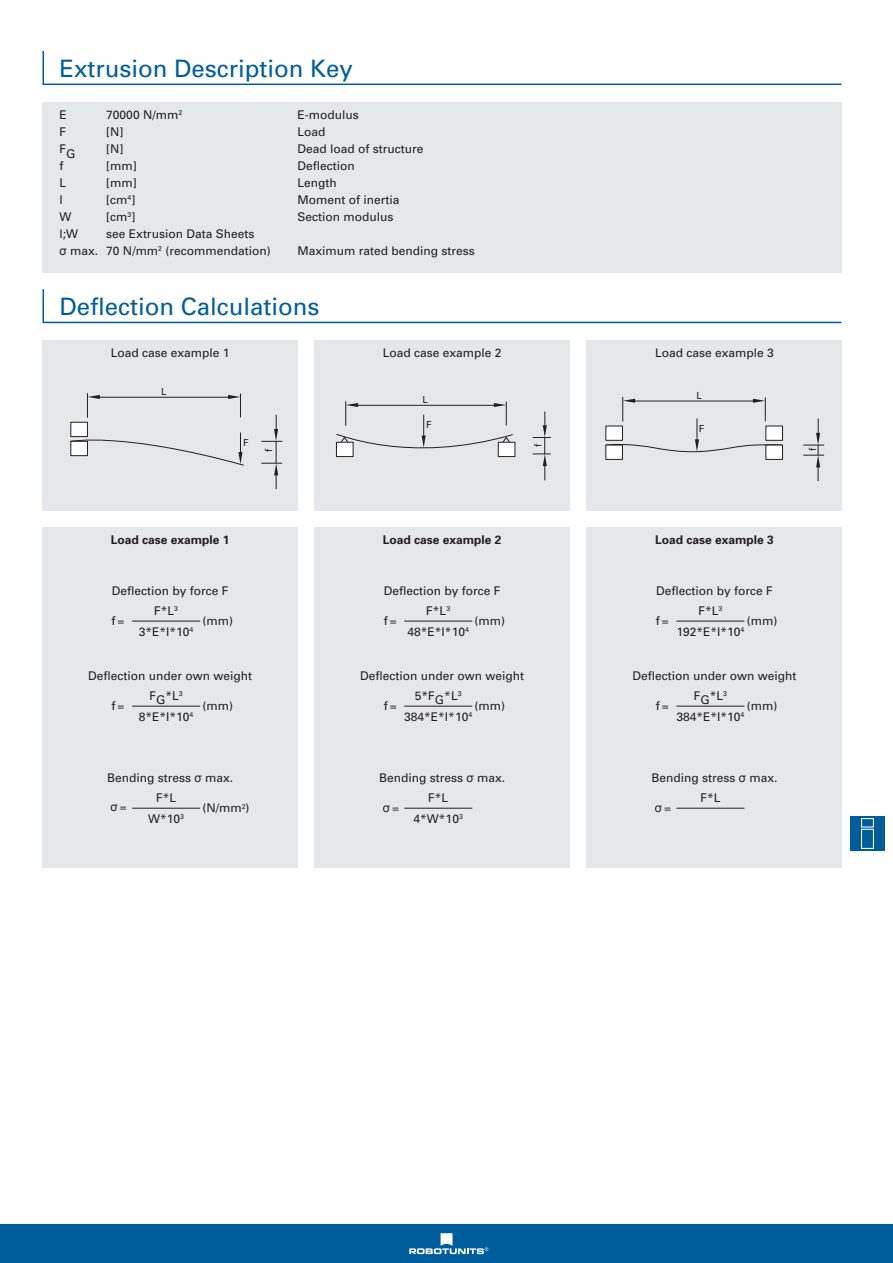
<style>
.page{position:relative;width:893px;height:1263px;background:#fff}
.page>*{position:absolute;margin:0;border:0;box-sizing:border-box;transform-origin:0 0}
.t1{font:24px "Univers";color:#005d9c}
.t2{font:12px/17px "Univers";color:#231f20}
.t3{font:700 12px "Univers";color:#231f20}
.t4{font:12px "Arial";color:#231f20}
.t5{font:9.75px "Univers";color:#231f20}
.s1{font-family:"Arial"}
.s2{font-family:"Univers"}
</style>
<div class="page">
<div style="left:0;top:1225px;width:893px;height:38px;background:#005d9c"></div>
<svg style="left:409px;top:1233px;width:79px;height:21px"></svg>
<div style="left:315px;top:527px;width:255px;height:340px;background:#e6e7e9"></div>
<div style="left:587px;top:527px;width:255px;height:340px;background:#e6e7e9"></div>
<svg style="left:42px;top:289px;width:800px;height:35px"></svg>
<div style="left:43px;top:527px;width:255px;height:340px;background:#e6e7e9"></div>
<div style="left:43px;top:340px;width:255px;height:170px;background:#e6e7e9"></div>
<div style="left:315px;top:340px;width:255px;height:170px;background:#e6e7e9"></div>
<div style="left:587px;top:340px;width:255px;height:170px;background:#e6e7e9"></div>
<div style="left:43px;top:102px;width:799px;height:170px;background:#e6e7e9"></div>
<div style="left:71px;top:422px;width:16px;height:15px;background:#fff"></div>
<div style="left:70px;top:422px;width:18px;height:15px;border:1px solid #231f20"></div>
<hr style="left:99px;top:397px;width:130px;height:1px;background:#231f20">
<svg style="left:70px;top:432px;width:174px;height:34px"></svg>
<svg style="left:261px;top:415px;width:21px;height:74px"></svg>
<svg style="left:228px;top:393px;width:13px;height:24px"></svg>
<svg style="left:87px;top:393px;width:13px;height:24px"></svg>
<svg style="left:533px;top:412px;width:18px;height:68px"></svg>
<svg style="left:336px;top:401px;width:178px;height:57px"></svg>
<div style="left:766px;top:445px;width:16px;height:14px;background:#fff"></div>
<div style="left:765px;top:445px;width:18px;height:15px;border:1px solid #231f20"></div>
<div style="left:606px;top:445px;width:16px;height:14px;background:#fff"></div>
<div style="left:605px;top:445px;width:18px;height:15px;border:1px solid #231f20"></div>
<svg style="left:803px;top:419px;width:21px;height:62px"></svg>
<svg style="left:605px;top:397px;width:178px;height:55px"></svg>
<hr style="left:132px;top:621px;width:68px;height:1px;background:#231f20">
<hr style="left:404px;top:621px;width:68px;height:1px;background:#231f20">
<hr style="left:676px;top:621px;width:68px;height:1px;background:#231f20">
<hr style="left:132px;top:706px;width:68px;height:1px;background:#231f20">
<hr style="left:404px;top:706px;width:68px;height:1px;background:#231f20">
<hr style="left:676px;top:706px;width:68px;height:1px;background:#231f20">
<hr style="left:132px;top:808px;width:68px;height:1px;background:#231f20">
<hr style="left:404px;top:808px;width:68px;height:1px;background:#231f20">
<hr style="left:676px;top:808px;width:68px;height:1px;background:#231f20">
<svg style="left:42px;top:51px;width:800px;height:35px"></svg>
<div style="left:850px;top:816px;width:34px;height:34px;background:#005d9c"></div>
<svg style="left:861px;top:818px;width:13px;height:31px"></svg>
<h1 class="t1" style="left:60px;top:54px;width:295px">Extrusion Description Key</h1>
<p class="t2" style="left:60px;top:106px;width:9px">E</p>
<p class="t2" style="left:106px;top:106px;width:77px">70000 N/mm<sup>2</sup></p>
<p class="t2" style="left:298px;top:106px;width:63px">E-modulus</p>
<p class="t2" style="left:60px;top:123px;width:8px">F</p>
<p class="t2" style="left:106px;top:123px;width:19px">[N]</p>
<p class="t2" style="left:298px;top:123px;width:30px">Load</p>
<p class="t2" style="left:60px;top:143px;width:18px">FG</p>
<p class="t2" style="left:106px;top:140px;width:19px">[N]</p>
<p class="t2" style="left:298px;top:140px;width:128px">Dead load of structure</p>
<p class="t2" style="left:60px;top:157px;width:5px">f</p>
<p class="t2" style="left:106px;top:157px;width:32px">[mm]</p>
<p class="t2" style="left:298px;top:157px;width:59px">Deflection</p>
<p class="t2" style="left:60px;top:174px;width:8px">L</p>
<p class="t2" style="left:106px;top:174px;width:32px">[mm]</p>
<p class="t2" style="left:298px;top:174px;width:41px">Length</p>
<p class="t2" style="left:60px;top:191px;width:5px">l</p>
<p class="t2" style="left:106px;top:191px;width:31px">[cm<sup>4</sup>]</p>
<p class="t2" style="left:298px;top:191px;width:103px">Moment of inertia</p>
<p class="t2" style="left:60px;top:209px;width:13px">W</p>
<p class="t2" style="left:106px;top:209px;width:31px">[cm<sup>3</sup>]</p>
<p class="t2" style="left:298px;top:209px;width:97px">Section modulus</p>
<p class="t2" style="left:60px;top:226px;width:20px">l;W</p>
<p class="t2" style="left:60px;top:226px;width:213px;text-indent:47px">see Extrusion Data Sheets<br><span class="s1">σ</span> max. 70 N/mm<sup>2</sup> (recommendation)</p>
<p class="t2" style="left:298px;top:243px;width:179px">Maximum rated bending stress</p>
<h1 class="t1" style="left:60px;top:292px;width:262px">Deflection Calculations</h1>
<p class="t2" style="left:111px;top:345px;width:120px">Load case example 1</p>
<p class="t2" style="left:383px;top:345px;width:120px">Load case example 2</p>
<p class="t2" style="left:655px;top:345px;width:120px">Load case example 3</p>
<p class="t5" style="left:161px;top:386px;width:7px">L</p>
<p class="t5" style="left:243px;top:437px;width:7px">F</p>
<p class="t5" style="left:263px;top:452px;width:5px;rotate:-90deg">f</p>
<p class="t5" style="left:422px;top:394px;width:7px">L</p>
<p class="t5" style="left:426px;top:419px;width:7px">F</p>
<p class="t5" style="left:532px;top:447px;width:5px;rotate:-90deg">f</p>
<p class="t5" style="left:696px;top:390px;width:7px">L</p>
<p class="t5" style="left:699px;top:422px;width:7px">F</p>
<p class="t5" style="left:807px;top:451px;width:5px;rotate:-90deg">f</p>
<p class="t3" style="left:111px;top:533px;width:120px">Load case example 1</p>
<p class="t2" style="left:112px;top:583px;width:118px">Deflection by force F</p>
<p class="t2" style="left:384px;top:583px;width:118px">Deflection by force F</p>
<p class="t2" style="left:656px;top:583px;width:118px">Deflection by force F</p>
<p class="t3" style="left:383px;top:533px;width:120px">Load case example 2</p>
<p class="t3" style="left:655px;top:533px;width:120px">Load case example 3</p>
<p class="t2" style="left:154px;top:602px;width:25px">F*L<sup>3</sup></p>
<p class="t2" style="left:426px;top:602px;width:25px">F*L<sup>3</sup></p>
<p class="t2" style="left:698px;top:602px;width:25px">F*L<sup>3</sup></p>
<p class="t2" style="left:112px;top:613px;width:14px">f=</p>
<p class="t2" style="left:384px;top:613px;width:14px">f=</p>
<p class="t2" style="left:656px;top:613px;width:14px">f=</p>
<p class="t2" style="left:202px;top:613px;width:32px">(mm)</p>
<p class="t2" style="left:475px;top:613px;width:32px">(mm)</p>
<p class="t2" style="left:747px;top:613px;width:32px">(mm)</p>
<p class="t2" style="left:139px;top:623px;width:56px">3*E*I*10<sup>4</sup></p>
<p class="t2" style="left:408px;top:623px;width:63px">48*E*I*10<sup>4</sup></p>
<p class="t2" style="left:676px;top:623px;width:69px">192*E*I*10<sup>4</sup></p>
<p class="t2" style="left:88px;top:668px;width:166px">Deflection under own weight</p>
<p class="t2" style="left:360px;top:668px;width:166px">Deflection under own weight</p>
<p class="t2" style="left:632px;top:668px;width:166px">Deflection under own weight</p>
<p class="t2" style="left:149px;top:687px;width:35px">FG*L<sup>3</sup></p>
<p class="t2" style="left:415px;top:687px;width:48px">5*FG*L<sup>3</sup></p>
<p class="t2" style="left:694px;top:687px;width:35px">FG*L<sup>3</sup></p>
<p class="t2" style="left:112px;top:698px;width:14px">f=</p>
<p class="t2" style="left:384px;top:698px;width:14px">f=</p>
<p class="t2" style="left:656px;top:698px;width:14px">f=</p>
<p class="t2" style="left:202px;top:698px;width:32px">(mm)</p>
<p class="t2" style="left:475px;top:698px;width:32px">(mm)</p>
<p class="t2" style="left:747px;top:698px;width:32px">(mm)</p>
<p class="t2" style="left:139px;top:708px;width:56px">8*E*I*10<sup>4</sup></p>
<p class="t2" style="left:404px;top:708px;width:69px">384*E*I*10<sup>4</sup></p>
<p class="t2" style="left:676px;top:708px;width:69px">384*E*I*10<sup>4</sup></p>
<p class="t2" style="left:107px;top:770px;width:128px">Bending stress <span class="s1">σ</span> max.</p>
<p class="t2" style="left:379px;top:770px;width:128px">Bending stress <span class="s1">σ</span> max.</p>
<p class="t2" style="left:651px;top:770px;width:128px">Bending stress <span class="s1">σ</span> max.</p>
<p class="t2" style="left:156px;top:789px;width:22px">F*L</p>
<p class="t2" style="left:428px;top:789px;width:22px">F*L</p>
<p class="t2" style="left:700px;top:789px;width:22px">F*L</p>
<p class="t2" style="left:202px;top:800px;width:49px">(N/mm<sup>2</sup>)</p>
<p class="t4" style="left:111px;top:799px;width:18px">σ<span class="s2">=</span></p>
<p class="t4" style="left:383px;top:800px;width:18px">σ<span class="s2">=</span></p>
<p class="t4" style="left:655px;top:800px;width:18px">σ<span class="s2">=</span></p>
<p class="t2" style="left:148px;top:810px;width:37px">W*10<sup>3</sup></p>
<p class="t2" style="left:414px;top:810px;width:51px">4*W*10<sup>3</sup></p>
</div>
